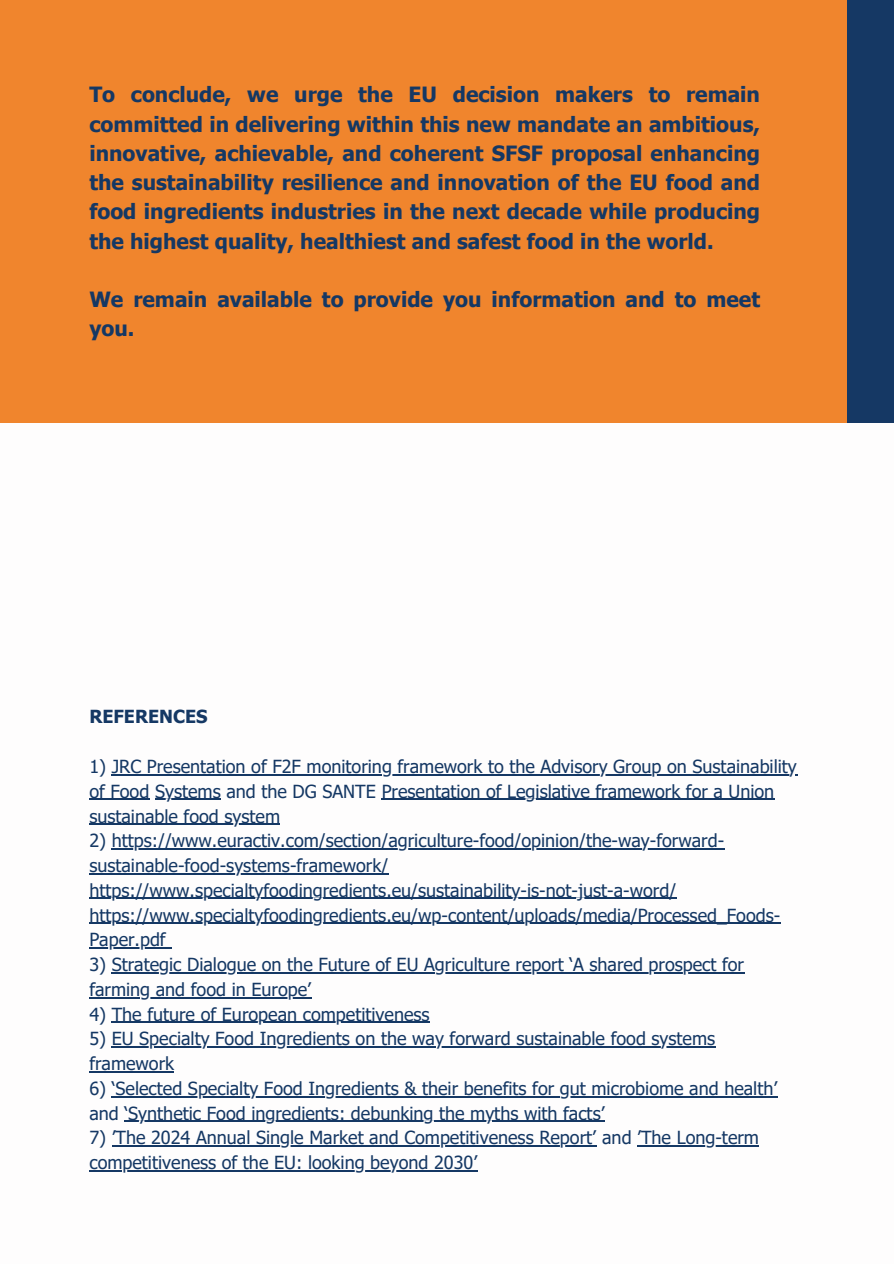
<style>
.page{position:relative;width:894px;height:1264px;background:#fff}
.page>*{position:absolute;margin:0;border:0;box-sizing:border-box;transform-origin:0 0}
.t1{font:700 21px/29.2px "Tahoma";color:#153864;text-align:justify}
.t2{font:18px/24.8px "Tahoma";color:#153864}
.t3{font:700 18px "Tahoma";color:#153864}
</style>
<div class="page">
<hr style="left:112px;top:774px;width:685px;height:1px;background:#153864">
<hr style="left:89px;top:798px;width:60px;height:2px;background:#153864">
<hr style="left:155px;top:798px;width:66px;height:2px;background:#153864">
<hr style="left:381px;top:798px;width:393px;height:2px;background:#153864">
<hr style="left:89px;top:823px;width:191px;height:1px;background:#153864">
<hr style="left:112px;top:848px;width:612px;height:1px;background:#153864">
<hr style="left:89px;top:873px;width:299px;height:1px;background:#153864">
<hr style="left:89px;top:897px;width:587px;height:2px;background:#153864">
<hr style="left:89px;top:922px;width:691px;height:1px;background:#153864">
<hr style="left:89px;top:947px;width:77px;height:1px;background:#153864">
<hr style="left:112px;top:972px;width:632px;height:1px;background:#153864">
<hr style="left:89px;top:996px;width:222px;height:2px;background:#153864">
<hr style="left:112px;top:1021px;width:318px;height:1px;background:#153864">
<hr style="left:112px;top:1046px;width:603px;height:1px;background:#153864">
<hr style="left:89px;top:1071px;width:85px;height:1px;background:#153864">
<hr style="left:112px;top:1095px;width:665px;height:2px;background:#153864">
<hr style="left:124px;top:1120px;width:481px;height:1px;background:#153864">
<hr style="left:112px;top:1145px;width:484px;height:1px;background:#153864">
<hr style="left:637px;top:1145px;width:122px;height:1px;background:#153864">
<hr style="left:89px;top:1170px;width:388px;height:1px;background:#153864">
<div style="left:0;top:0;width:893px;height:423px;background:#f0852d"></div>
<div style="left:847px;top:0;width:46px;height:423px;background:#153864"></div>
<p class="t1" style="left:89px;top:79px;width:672px">To conclude, we urge the EU decision makers to remain committed in delivering within this new mandate an ambitious, innovative, achievable, and coherent SFSF proposal enhancing the sustainability resilience and innovation of the EU food and food ingredients industries in the next decade while producing the highest quality, healthiest and safest food in the world.</p>
<p class="t1" style="left:89px;top:284px;width:672px">We remain available to provide you information and to meet you.</p>
<h1 class="t3" style="left:89px;top:705px;width:120px">REFERENCES</h1>
<h1 class="t2" style="left:89px;top:753px;width:708px">1) JRC Presentation of F2F monitoring framework to the Advisory Group on Sustainability</h1>
<h2 class="t2" style="left:89px;top:778px;width:686px">of Food Systems and the DG SANTE Presentation of Legislative framework for a Union</h2>
<p class="t2" style="left:89px;top:803px;width:192px">sustainable food system</p>
<p class="t2" style="left:89px;top:827px;width:636px">2) https://www.euractiv.com/section/agriculture-food/opinion/the-way-forward-</p>
<p class="t2" style="left:89px;top:852px;width:300px">sustainable-food-systems-framework/</p>
<p class="t2" style="left:89px;top:877px;width:588px">https://www.specialtyfoodingredients.eu/sustainability-is-not-just-a-word/</p>
<p class="t2" style="left:89px;top:902px;width:692px">https://www.specialtyfoodingredients.eu/wp-content/uploads/media/Processed_Foods-</p>
<p class="t2" style="left:89px;top:926px;width:78px">Paper.pdf</p>
<p class="t2" style="left:89px;top:951px;width:656px">3) Strategic Dialogue on the Future of EU Agriculture report ‘A shared prospect for farming and food in Europe’</p>
<p class="t2" style="left:89px;top:1001px;width:342px">4) The future of European competitiveness</p>
<p class="t2" style="left:89px;top:1025px;width:627px">5) EU Specialty Food Ingredients on the way forward sustainable food systems framework</p>
<p class="t2" style="left:89px;top:1075px;width:689px">6) ‘Selected Specialty Food Ingredients &amp; their benefits for gut microbiome and health’ and ‘Synthetic Food ingredients: debunking the myths with facts’</p>
<p class="t2" style="left:89px;top:1124px;width:671px">7) ’The 2024 Annual Single Market and Competitiveness Report’ and ’The Long-term competitiveness of the EU: looking beyond 2030’</p>
</div>
